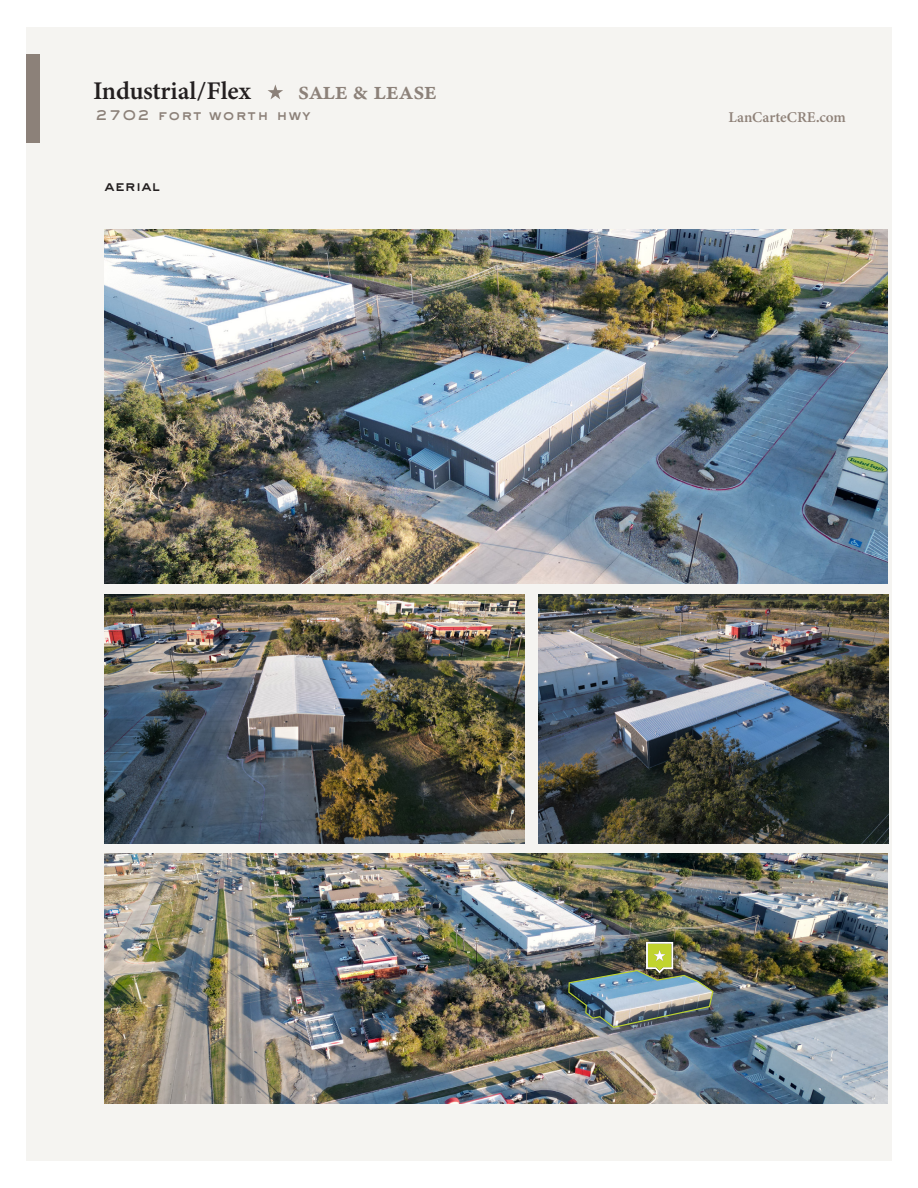
<style>
.page{position:relative;width:918px;height:1188px;background:#fff}
.page>*{position:absolute;margin:0;border:0;box-sizing:border-box;transform-origin:0 0}
.t1{font:25.5px "Minion Variable Concept";letter-spacing:-.01em;color:#231f20}
.t2{font:25.5px "Minion Variable Concept";color:#8c8179}
.t3{font:15px "Sackers Gothic Heavy AT";letter-spacing:.05em;color:#8c8179}
.t4{font:15px "Minion Variable Concept";letter-spacing:-.005em;color:#8f8279}
.t5{font:15px "Sackers Gothic Heavy AT";color:#231f20}
</style>
<div class="page">
<div style="left:26px;top:27px;width:866px;height:1134px;background:#f5f4f1"></div>
<div style="left:26px;top:54px;width:14px;height:88px;background:#8c8179"></div>
<svg style="left:268px;top:84px;width:15px;height:15px"></svg>
<img style="left:104px;top:230px;width:784px;height:353px">
<img style="left:104px;top:854px;width:784px;height:249px">
<img style="left:645px;top:941px;width:29px;height:1px">
<img style="left:567px;top:942px;width:147px;height:87px">
<img style="left:104px;top:594px;width:421px;height:250px">
<img style="left:538px;top:594px;width:350px;height:250px">
<p class="t1" style="left:93px;top:73px;width:159px">Industrial/Flex</p>
<p class="t2" style="left:298px;top:73px;width:140px">sale &amp; lease</p>
<p class="t3" style="left:95px;top:104px;width:217px">2702 fort worth hwy</p>
<p class="t4" style="left:728px;top:106px;width:119px">LanCarteCRE.com</p>
<p class="t5" style="left:104px;top:175px;width:58px">aerial</p>
</div>
